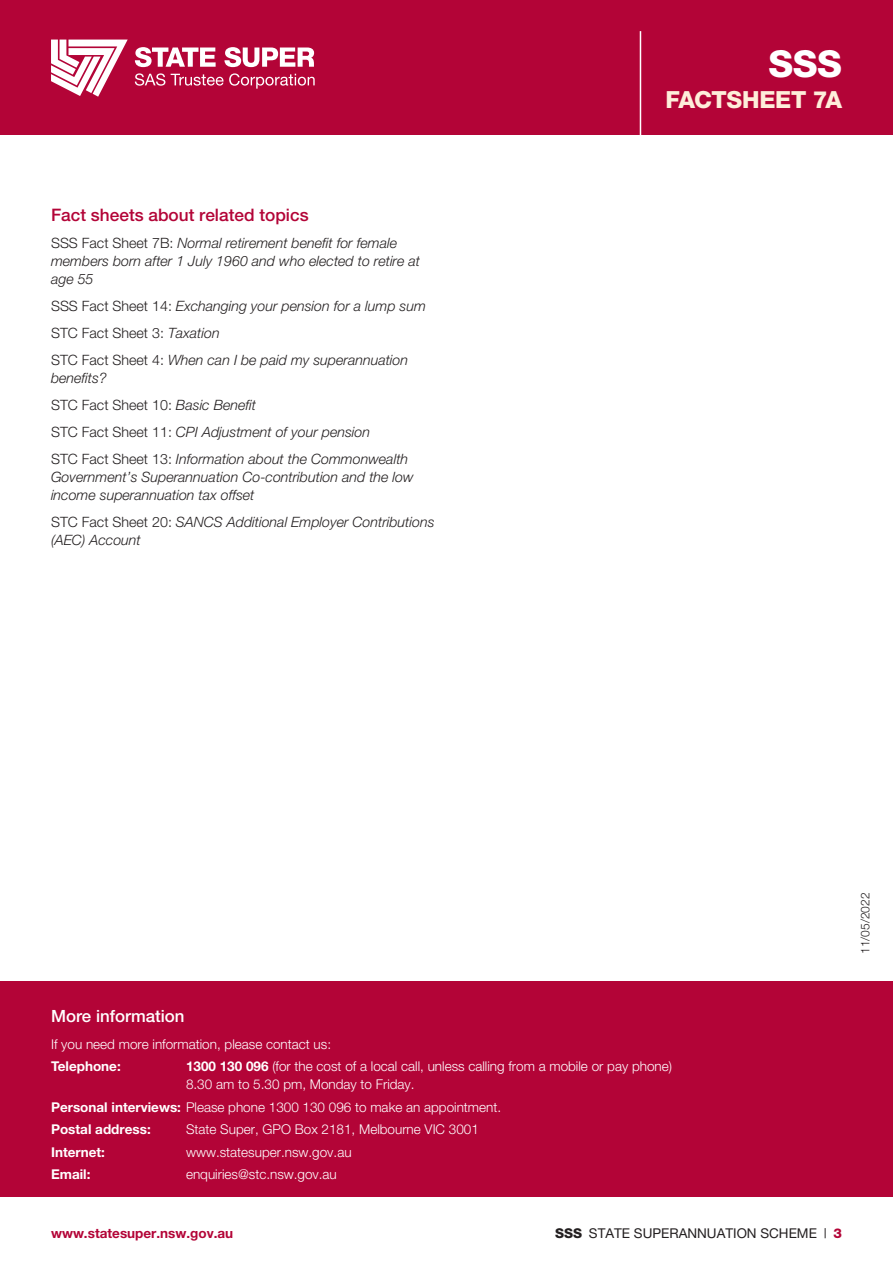
<style>
.page{position:relative;width:893px;height:1263px;background:#fff}
.page>*{position:absolute;margin:0;border:0;box-sizing:border-box;transform-origin:0 0}
.t1{font:800 37.2px "Helvetica Neue";color:#fff}
.t2{font:800 23.7px "Helvetica Neue";letter-spacing:-.02em;color:#feeeda}
.t3{font:500 17.25px "Helvetica Neue";color:#b30437}
.t4{font:500 16.8px "Helvetica Neue";color:#fff}
.t5{font:italic 300 14.25px/18px "Helvetica Neue";color:#231f20}
.t6{font:300 14.25px "Helvetica Neue";color:#231f20}
.t7{font:300 13.5px/18px "Helvetica Neue";color:#fff}
.t8{font:13.5px "Helvetica Neue";color:#231f20}
.t9{font:700 13.5px "Helvetica Neue";color:#fff}
.t10{font:700 13.5px "Helvetica Neue";color:#b30437}
.t11{font:300 12px "Helvetica Neue";color:#231f20}
.s1{font-style:normal}
.s2{font-style:italic}
.s3{font-weight:700}
.s4{font-weight:800}
.s5{font-weight:800;color:#b30437}
</style>
<div class="page">
<div style="left:0;top:981px;width:893px;height:216px;background:#b30437"></div>
<div style="left:0;top:0;width:893px;height:135px;background:#b30437"></div>
<svg style="left:135px;top:47px;width:81px;height:20px"></svg>
<svg style="left:51px;top:40px;width:77px;height:57px"></svg>
<svg style="left:135px;top:73px;width:30px;height:13px"></svg>
<svg style="left:171px;top:73px;width:144px;height:16px"></svg>
<svg style="left:224px;top:47px;width:90px;height:20px"></svg>
<hr style="left:640px;top:31px;width:1px;height:104px;background:#fff">
<p class="t3" style="left:51px;top:204px;width:259px">Fact sheets about related topics</p>
<p class="t5" style="left:51px;top:233px;width:371px"><span class="s1">SSS Fact Sheet 7B:</span> Normal retirement benefit for female members born after 1 July 1960 and who elected to retire at age 55</p>
<p class="t5" style="left:51px;top:296px;width:376px"><span class="s1">SSS Fact Sheet 14:</span> Exchanging your pension for a lump sum</p>
<p class="t6" style="left:51px;top:324px;width:170px">STC Fact Sheet 3: <span class="s2">Taxation</span></p>
<p class="t5" style="left:51px;top:350px;width:359px"><span class="s1">STC Fact Sheet 4:</span> When can I be paid my superannuation benefits?</p>
<p class="t6" style="left:51px;top:396px;width:207px">STC Fact Sheet 10: <span class="s2">Basic Benefit</span></p>
<p class="t5" style="left:51px;top:422px;width:321px"><span class="s1">STC Fact Sheet 11:</span> CPI Adjustment of your pension</p>
<p class="t5" style="left:51px;top:449px;width:364px"><span class="s1">STC Fact Sheet 13:</span> Information about the Commonwealth<br>Government’s Superannuation Co-contribution and the low income superannuation tax offset</p>
<p class="t5" style="left:51px;top:512px;width:385px"><span class="s1">STC Fact Sheet 20:</span> SANCS Additional Employer Contributions (AEC) Account</p>
<h1 class="t1" style="left:768px;top:41px;width:75px">SSS</h1>
<h2 class="t2" style="left:666px;top:85px;width:178px">FACTSHEET 7A</h2>
<p class="t11" style="left:858px;top:954px;width:63px;rotate:-90deg">11/05/2022</p>
<p class="t4" style="left:51px;top:1006px;width:135px">More information</p>
<p class="t7" style="left:51px;top:1034px;width:282px">If you need more information, please contact us:</p>
<p class="t9" style="left:51px;top:1058px;width:71px">Telephone:</p>
<p class="t7" style="left:186px;top:1057px;width:487px"><span class="s3">1300 130 096</span> (for the cost of a local call, unless calling from a mobile or pay phone)<br>8.30 am to 5.30 pm, Monday to Friday.</p>
<p class="t7" style="left:51px;top:1095px;width:452px;line-height:22.5px"><span class="s3">Personal interviews:</span> Please phone 1300 130 096 to make an appointment.<br><span class="s3">Postal address:</span></p>
<p class="t7" style="left:186px;top:1120px;width:294px">State Super, GPO Box 2181, Melbourne VIC 3001</p>
<p class="t9" style="left:51px;top:1143px;width:55px">Internet:</p>
<p class="t7" style="left:186px;top:1142px;width:167px">www.statesuper.nsw.gov.au</p>
<p class="t9" style="left:51px;top:1166px;width:41px">Email:</p>
<p class="t7" style="left:186px;top:1165px;width:152px">enquiries@stc.nsw.gov.au</p>
<p class="t10" style="left:51px;top:1224px;width:184px">www.statesuper.nsw.gov.au</p>
<p class="t8" style="left:555px;top:1225px;width:288px"><span class="s4">SSS</span> STATE SUPERANNUATION SCHEME | <span class="s5">3</span></p>
</div>
